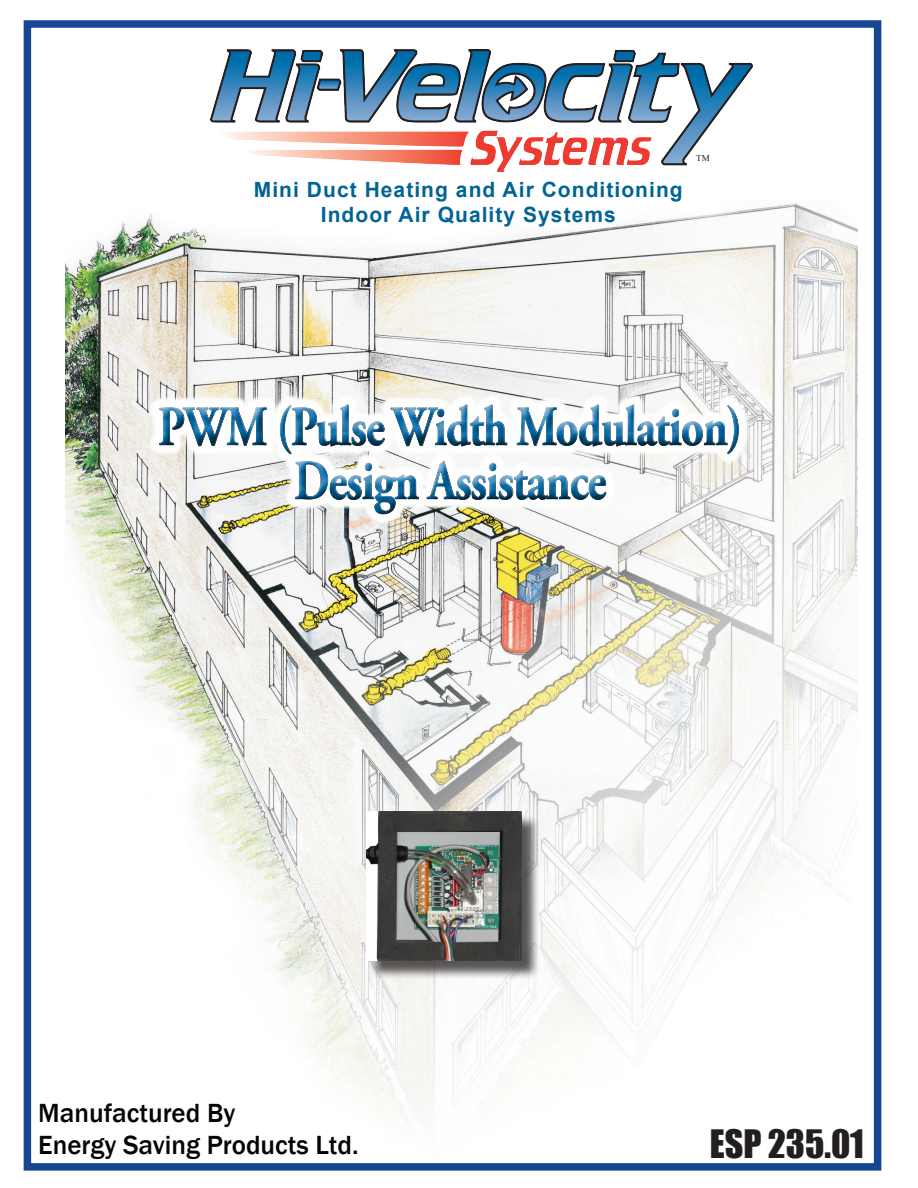
<style>
.page{position:relative;width:918px;height:1188px;background:#fff}
.page>*{position:absolute;margin:0;border:0;box-sizing:border-box;transform-origin:0 0}
.t1{font:700 56.25px/54px "Adobe Garamond Pro";letter-spacing:-.02em;color:#0067a5;text-align:center;scale:.8 1}
.t2{font:36px "Impact";color:#231f20}
.t3{font:500 27px "Franklin Gothic";color:#040503}
.t4{font:700 21px "Arial";letter-spacing:.05em;color:#006495}
.t5{font:9px "Times New Roman";color:#231f20}
</style>
<div class="page">
<img style="left:66px;top:203px;width:791px;height:915px">
<div style="left:24px;top:20px;width:857px;height:1151px;border:8px solid #164692"></div>
<img style="left:211px;top:50px;width:542px;height:122px">
<svg style="left:307px;top:203px;width:376px;height:25px"></svg>
<div style="left:148px;top:393px;width:595px;height:125px;background:#fff;opacity:.75"></div>
<div style="left:150px;top:397px;width:600px;height:128px;background:#231f20;opacity:.75"></div>
<div style="left:369px;top:814px;width:171px;height:165px;background:#231f20;opacity:.75"></div>
<img style="left:366px;top:812px;width:155px;height:149px">
<p class="t4" style="left:254px;top:175px;width:430px">Mini Duct Heating and Air Conditioning</p>
<p class="t4" style="left:321px;top:201px;width:297px">Indoor Air Quality Systems</p>
<p class="t5" style="left:696px;top:152px;width:15px">TM</p>
<h1 class="t1" style="left:158px;top:401px;width:732px">PWM (Pulse Width Modulation)<br>Design Assistance</h1>
<p class="t3" style="left:38px;top:1096px;width:199px">Manufactured By</p>
<p class="t3" style="left:38px;top:1129px;width:322px">Energy Saving Products Ltd.</p>
<p class="t2" style="left:710px;top:1116px;width:156px">ESP 235.01</p>
</div>
